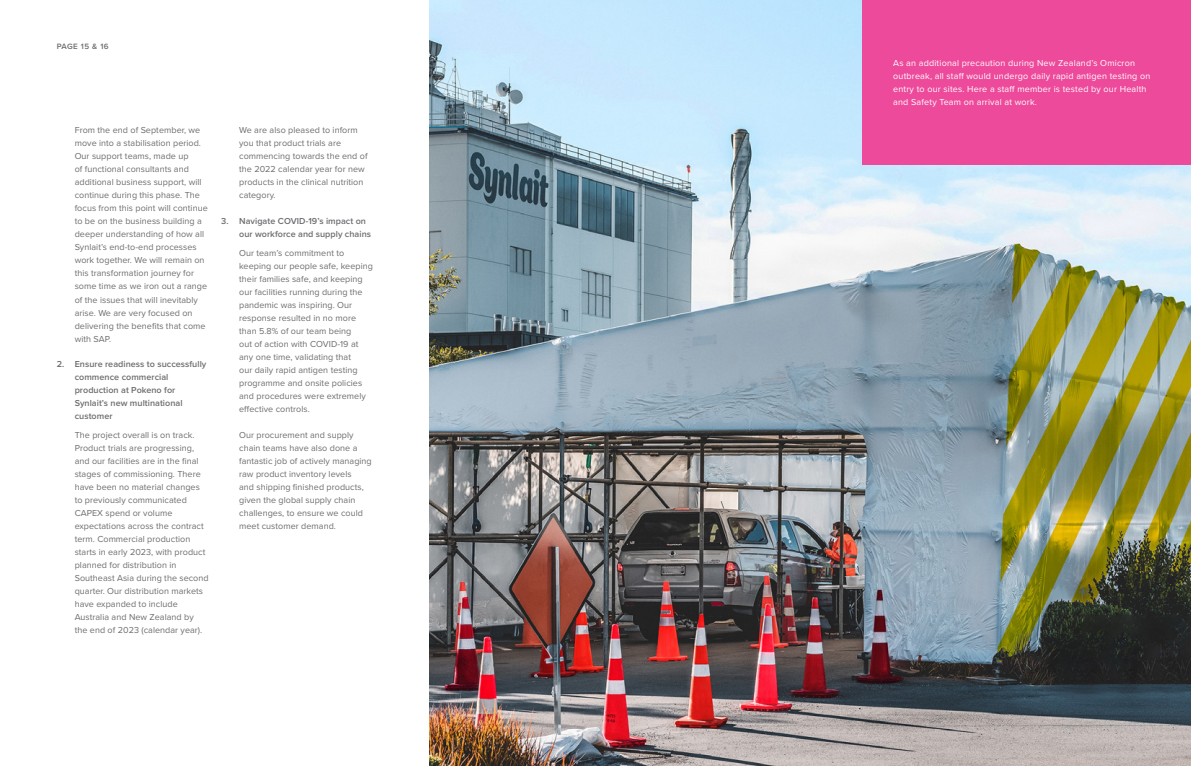
<style>
.page{position:relative;width:1191px;height:766px;background:#fff}
.page>*{position:absolute;margin:0;border:0;box-sizing:border-box;transform-origin:0 0}
.Synlait_AR20_Grey_PN{font:9px/13px "Proxima Nova";letter-spacing:.005em;color:#6c6d70}
.Synlait_AR20_Grey_PN-2{font:9px/13px "Proxima Nova";letter-spacing:.02em;color:#fff}
.t1{font:600 9px/13px "Proxima Nova";letter-spacing:.005em;color:#6c6d70}
.t2{font:600 8px "Proxima Nova";color:#6c6d70}
</style>
<div class="page">
<img style="left:430px;top:0;width:761px;height:765px">
<div style="left:862px;top:0;width:329px;height:164px;background:#ed4a9b"></div>
<p class="t2" style="left:57px;top:40px;width:53px">PAGE 15 &amp; 16</p>
<p class="Synlait_AR20_Grey_PN" style="left:75px;top:123px;width:135px">From the end of September, we move into a stabilisation period.<br>Our support teams, made up<br>of functional consultants and additional business support, will continue during this phase. The focus from this point will continue to be on the business building a deeper understanding of how all<br>Synlait’s end-to-end processes work together. We will remain on this transformation journey for some time as we iron out a range of the issues that will inevitably arise. We are very focused on delivering the benefits that come with SAP.</p>
<p class="t1" style="left:75px;top:357px;width:133px;text-indent:-18px">2. Ensure readiness to successfully commence commercial production at Pokeno for<br>Synlait’s new multinational customer</p>
<p class="Synlait_AR20_Grey_PN" style="left:75px;top:428px;width:135px">The project overall is on track.<br>Product trials are progressing, and our facilities are in the final stages of commissioning. There have been no material changes to previously communicated<br>CAPEX spend or volume expectations across the contract term. Commercial production starts in early 2023, with product planned for distribution in<br>Southeast Asia during the second quarter. Our distribution markets have expanded to include<br>Australia and New Zealand by the end of 2023 (calendar year).</p>
<p class="Synlait_AR20_Grey_PN" style="left:239px;top:123px;width:130px">We are also pleased to inform you that product trials are commencing towards the end of the 2022 calendar year for new products in the clinical nutrition category.</p>
<p class="t1" style="left:239px;top:214px;width:133px;text-indent:-18px">3. Navigate COVID-19’s impact on our workforce and supply chains</p>
<p class="Synlait_AR20_Grey_PN" style="left:239px;top:246px;width:135px">Our team’s commitment to keeping our people safe, keeping their families safe, and keeping our facilities running during the pandemic was inspiring. Our response resulted in no more than 5.8% of our team being<br>out of action with COVID-19 at any one time, validating that<br>our daily rapid antigen testing programme and onsite policies and procedures were extremely effective controls.</p>
<p class="Synlait_AR20_Grey_PN" style="left:239px;top:428px;width:134px">Our procurement and supply chain teams have also done a fantastic job of actively managing raw product inventory levels<br>and shipping finished products, given the global supply chain challenges, to ensure we could meet customer demand.</p>
<p class="Synlait_AR20_Grey_PN-2" style="left:893px;top:56px;width:259px">As an additional precaution during New Zealand’s Omicron outbreak, all staff would undergo daily rapid antigen testing on entry to our sites. Here a staff member is tested by our Health and Safety Team on arrival at work.</p>
</div>
